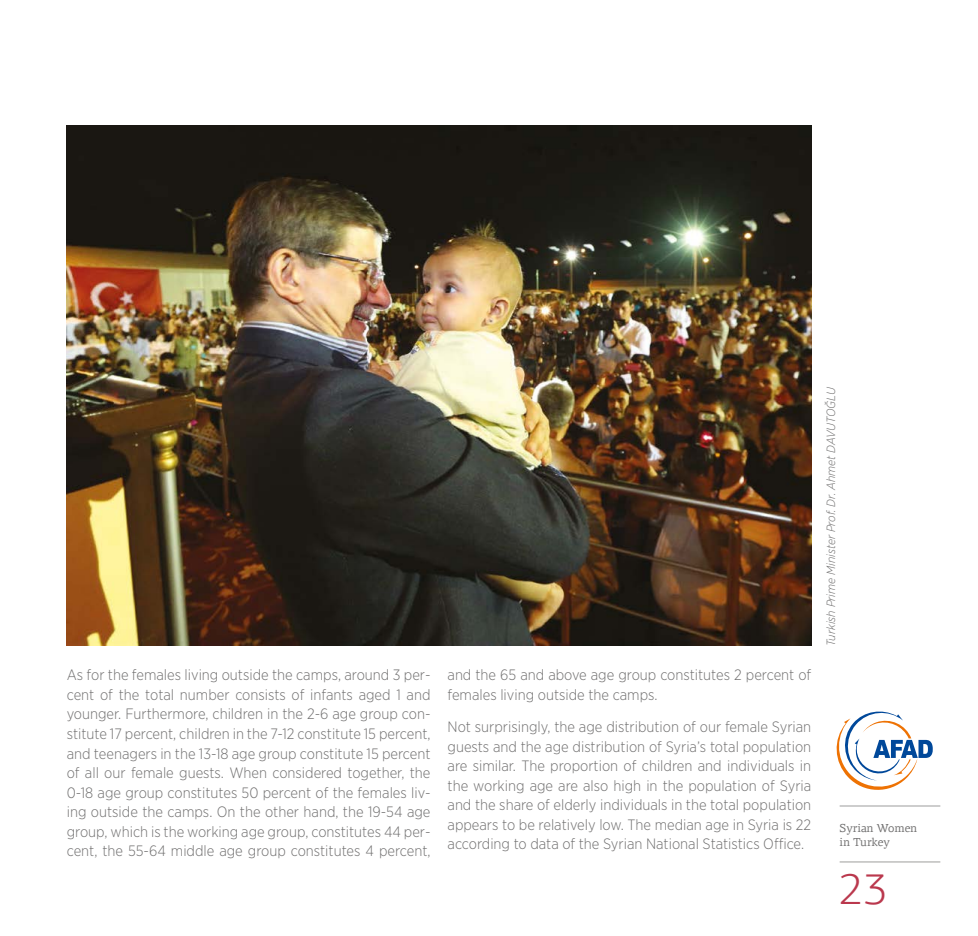
<style>
.page{position:relative;width:978px;height:936px;background:#fff}
.page>*{position:absolute;margin:0;border:0;box-sizing:border-box;transform-origin:0 0}
.t1{font:300 45px "PF Agora Sans Pro";color:#ba384d}
.t2{font:300 15px/19.5px "Gotham Narrow";color:#706f6f;text-align:justify}
.t3{font:italic 300 12px "Gotham Narrow";color:#706f6f}
.t4{font:11.55px/14px "PF Agora Serif Pro";color:#706f6f}
</style>
<div class="page">
<svg style="left:836px;top:711px;width:97px;height:79px"></svg>
<hr style="left:840px;top:805px;width:100px;height:1px;background:#9d9d9c">
<hr style="left:840px;top:861px;width:100px;height:1px;background:#9d9d9c">
<img style="left:67px;top:125px;width:744px;height:521px">
<p class="t2" style="left:67px;top:665px;width:365px">As for the females living outside the camps, around 3 per&shy;cent of the total number consists of infants aged 1 and younger. Furthermore, children in the 2-6 age group con&shy;stitute 17 percent, children in the 7-12 constitute 15 percent, and teenagers in the 13-18 age group constitute 15 percent of all our female guests. When considered together, the 0-18 age group constitutes 50 percent of the females liv&shy;ing outside the camps. On the other hand, the 19-54 age group, which is the working age group, constitutes 44 per&shy;cent, the 55-64 middle age group constitutes 4 percent,</p>
<p class="t2" style="left:448px;top:665px;width:365px">and the 65 and above age group constitutes 2 percent of females living outside the camps.</p>
<p class="t2" style="left:448px;top:716px;width:365px">Not surprisingly, the age distribution of our female Syrian guests and the age distribution of Syria’s total population are similar. The proportion of children and individuals in the working age are also high in the population of Syria and the share of elderly individuals in the total population appears to be relatively low. The median age in Syria is 22 according to data of the Syrian National Statistics Office.</p>
<p class="t3" style="left:824px;top:646px;width:260px;rotate:-90deg">Turkish Prime Minister Prof. Dr. Ahmet DAVUTOĞLU</p>
<p class="t4" style="left:840px;top:821px;width:79px">Syrian Women in Turkey</p>
<h1 class="t1" style="left:840px;top:862px;width:49px">23</h1>
</div>
